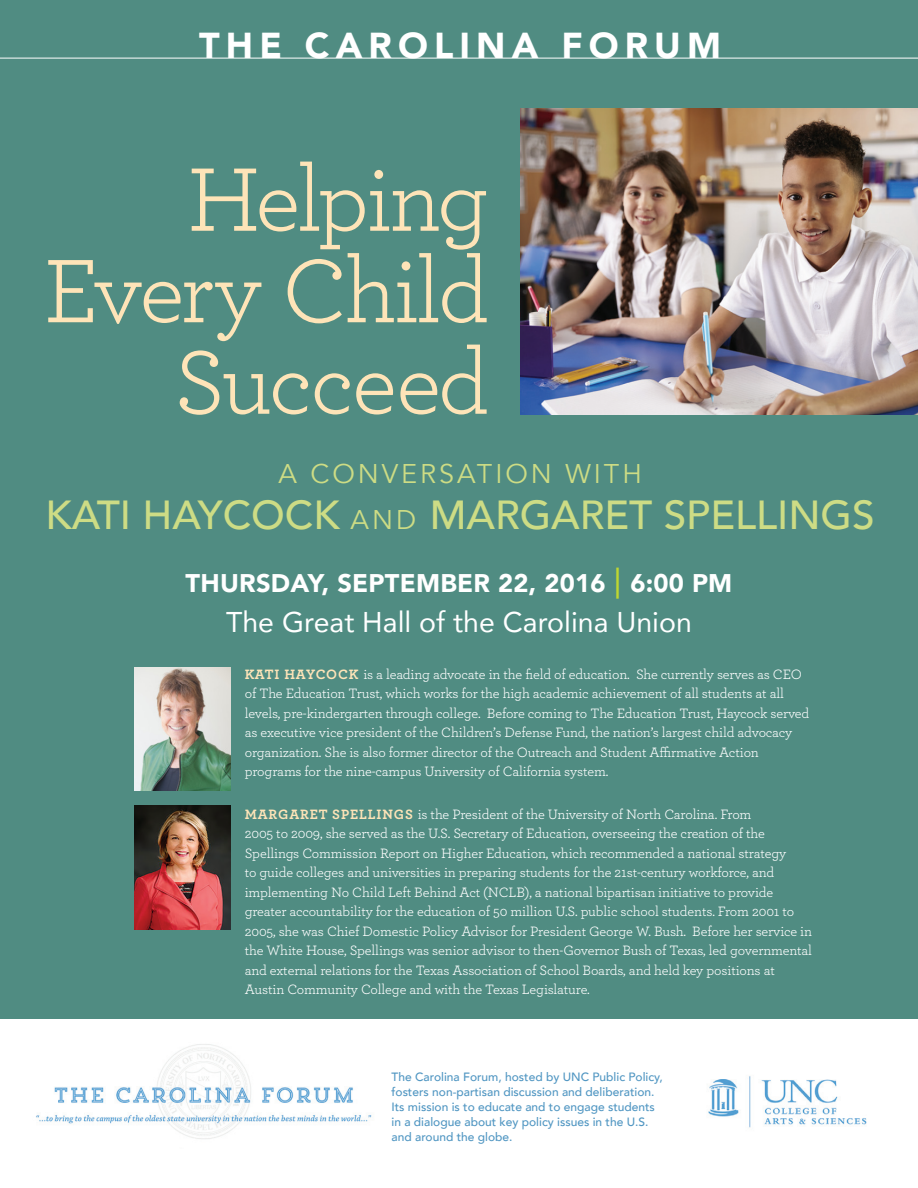
<style>
.page{position:relative;width:918px;height:1188px;background:#fff}
.page>*{position:absolute;margin:0;border:0;box-sizing:border-box;transform-origin:0 0}
.t1{font:94.5px/91.5px "Archer";letter-spacing:-.04em;color:#fee4b8;text-align:right}
.t2{font:500 40.5px "Avenir";color:#cddc85}
.t3{font:900 36px "Avenir";letter-spacing:.17em;color:#fff}
.t4{font:28.5px "Avenir";color:#fff}
.t5{font:27px "Avenir";letter-spacing:.11em;color:#cddc85}
.t6{font:900 25.5px "Avenir";letter-spacing:.01em;color:#fff}
.GRIC_text{font:14.25px/19.5px "Archer";letter-spacing:-.01em;color:#fff}
.t7{font:500 12px/15px "Avenir";color:#5096c2}
.s1{font-weight:400;font-size:27px}
.s2{font-weight:400;font-size:40.5px;color:#bed630}
.s3{font-weight:700;color:#fee4b8}
</style>
<div class="page">
<div style="left:0;top:0;width:918px;height:1018px;background:#508c82"></div>
<img style="left:135px;top:667px;width:95px;height:124px">
<img style="left:135px;top:806px;width:95px;height:123px">
<img style="left:36px;top:1044px;width:336px;height:95px">
<img style="left:708px;top:1076px;width:159px;height:52px">
<hr style="left:0;top:58px;width:918px;height:1px;background:#fff">
<img style="left:520px;top:108px;width:398px;height:307px">
<p class="t3" style="left:199px;top:14px;width:523px">THE CAROLINA FORUM</p>
<p class="t1" style="left:43px;top:149px;width:447px">Helping<br>Every Child<br>Succeed</p>
<p class="t5" style="left:278px;top:457px;width:365px">A CONVERSATION WITH</p>
<p class="t2" style="left:46px;top:480px;width:831px">KATI HAYCOCK <span class="s1">AND</span> MARGARET SPELLINGS</p>
<p class="t6" style="left:186px;top:561px;width:548px">THURSDAY, SEPTEMBER 22, 2016 <span class="s2">|</span> 6:00 PM</p>
<p class="t4" style="left:226px;top:599px;width:467px">The Great Hall of the Carolina Union</p>
<p class="GRIC_text" style="left:245px;top:663px;width:566px"><span class="s3">KATI HAYCOCK</span> is a leading advocate in the field of education. She currently serves as CEO of The Education Trust, which works for the high academic achievement of all students at all levels, pre-kindergarten through college. Before coming to The Education Trust, Haycock served as executive vice president of the Children’s Defense Fund, the nation’s largest child advocacy organization. She is also former director of the Outreach and Student Affirmative Action programs for the nine-campus University of California system.</p>
<p class="GRIC_text" style="left:245px;top:804px;width:569px"><span class="s3">MARGARET SPELLINGS</span> is the President of the University of North Carolina. From<br>2005 to 2009, she served as the U.S. Secretary of Education, overseeing the creation of the Spellings Commission Report on Higher Education, which recommended a national strategy<br>to guide colleges and universities in preparing students for the 21st-century workforce, and implementing No Child Left Behind Act (NCLB), a national bipartisan initiative to provide greater accountability for the education of 50 million U.S. public school students. From 2001 to 2005, she was Chief Domestic Policy Advisor for President George W. Bush. Before her service in the White House, Spellings was senior advisor to then-Governor Bush of Texas, led governmental and external relations for the Texas Association of School Boards, and held key positions at Austin Community College and with the Texas Legislature.</p>
<p class="t7" style="left:392px;top:1069px;width:273px">The Carolina Forum, hosted by UNC Public Policy, fosters non-partisan discussion and deliberation.<br>Its mission is to educate and to engage students in a dialogue about key policy issues in the U.S. and around the globe.</p>
</div>
